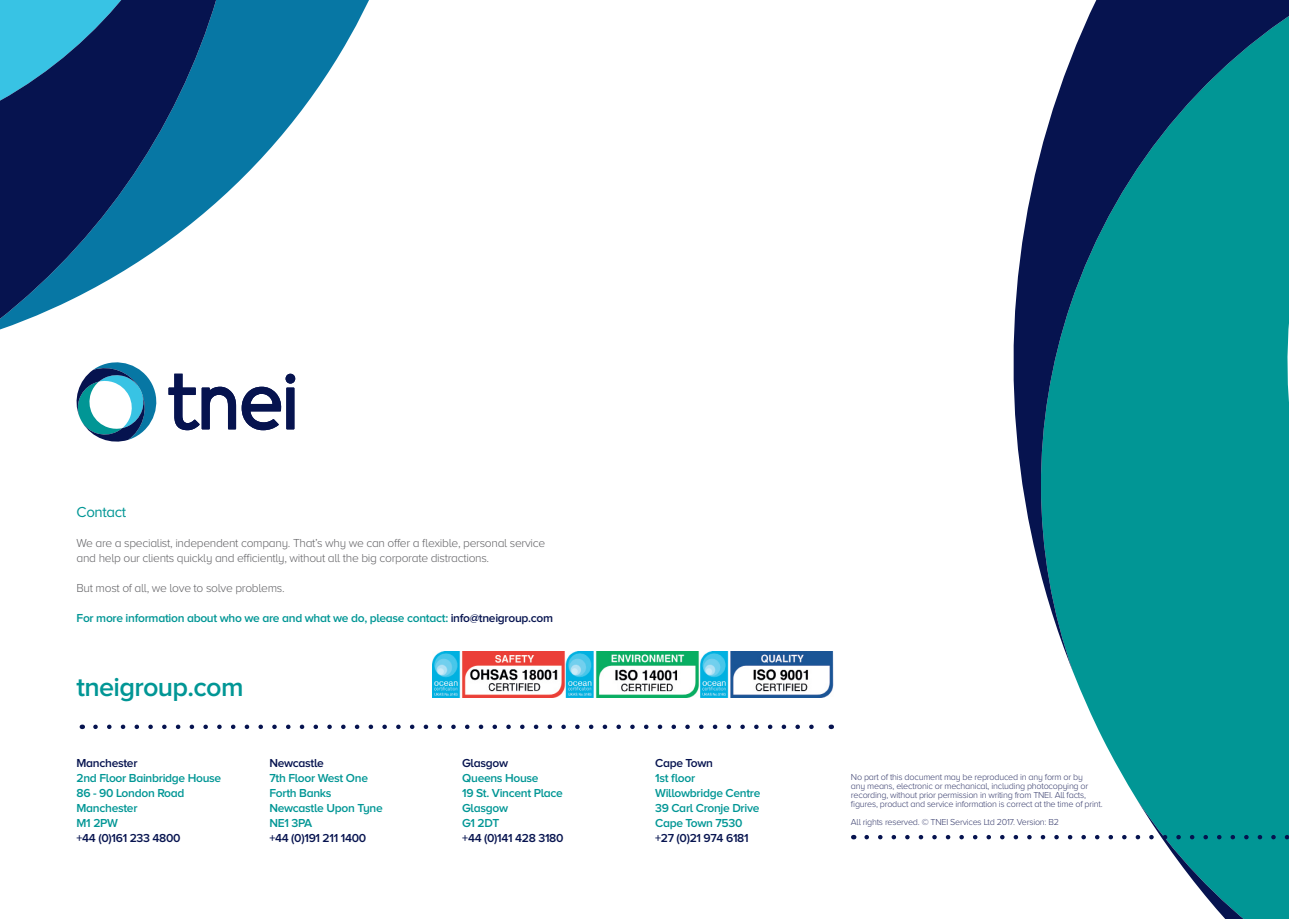
<style>
.page{position:relative;width:1289px;height:919px;background:#fff}
.page>*{position:absolute;margin:0;border:0;box-sizing:border-box;transform-origin:0 0}
.t1{font:600 27px "Proxima Nova A";letter-spacing:-.025em;color:#019695}
.t2{font:15px "Proxima Nova A";letter-spacing:-.025em;color:#019695}
.t3{font:600 12px "Proxima Nova A";letter-spacing:-.025em;color:#019695}
.t4{font:300 12px/15px "Proxima Nova A";letter-spacing:-.025em;color:#636366}
.t5{font:600 12px "Proxima Nova A";letter-spacing:-.025em;color:#06134f}
.t6{font:300 9px/9px "Proxima Nova A";letter-spacing:-.025em;color:#383d6d}
.s1{color:#06134f}
</style>
<div class="page">
<svg style="left:95px;top:724px;width:719px;height:5px"></svg>
<svg style="left:1029px;top:672px;width:108px;height:168px"></svg>
<svg style="left:1013px;top:0;width:275px;height:672px;background:#297289"></svg>
<div style="left:1137px;top:174px;width:151px;height:744px;background:#019695"></div>
<svg style="left:308px;top:0;width:61px;height:102px;fill:#0777a4"></svg>
<svg style="left:0;top:0;width:308px;height:380px"></svg>
<svg style="left:866px;top:834px;width:423px;height:5px"></svg>
<svg style="left:73px;top:357px;width:89px;height:85px"></svg>
<svg style="left:168px;top:373px;width:127px;height:57px"></svg>
<img style="left:433px;top:652px;width:400px;height:45px">
<p class="t2" style="left:77px;top:504px;width:51px">Contact</p>
<p class="t4" style="left:77px;top:535px;width:470px">We are a specialist, independent company. That’s why we can offer a flexible, personal service and help our clients quickly and efficiently, without all the big corporate distractions.</p>
<p class="t4" style="left:77px;top:580px;width:210px">But most of all, we love to solve problems.</p>
<p class="t3" style="left:77px;top:611px;width:478px">For more information about who we are and what we do, please contact: <span class="s1">info@tneigroup.com</span></p>
<p class="t1" style="left:77px;top:671px;width:168px">tneigroup.com</p>
<p class="t5" style="left:77px;top:755px;width:62px">Manchester</p>
<p class="t3" style="left:77px;top:770px;width:146px">2nd Floor Bainbridge House</p>
<p class="t3" style="left:77px;top:785px;width:109px">86 - 90 London Road</p>
<p class="t3" style="left:77px;top:800px;width:62px">Manchester</p>
<p class="t3" style="left:77px;top:815px;width:43px">M1 2PW</p>
<p class="t5" style="left:77px;top:830px;width:106px">+44 (0)161 233 4800</p>
<p class="t5" style="left:269px;top:755px;width:56px">Newcastle</p>
<p class="t3" style="left:269px;top:770px;width:100px">7th Floor West One</p>
<p class="t3" style="left:269px;top:785px;width:64px">Forth Banks</p>
<p class="t3" style="left:269px;top:800px;width:115px">Newcastle Upon Tyne</p>
<p class="t3" style="left:269px;top:815px;width:44px">NE1 3PA</p>
<p class="t5" style="left:269px;top:830px;width:98px">+44 (0)191 211 1400</p>
<p class="t5" style="left:462px;top:755px;width:47px">Glasgow</p>
<p class="t3" style="left:462px;top:770px;width:78px">Queens House</p>
<p class="t3" style="left:462px;top:785px;width:102px">19 St. Vincent Place</p>
<p class="t3" style="left:462px;top:800px;width:47px">Glasgow</p>
<p class="t3" style="left:462px;top:815px;width:39px">G1 2DT</p>
<p class="t5" style="left:462px;top:830px;width:103px">+44 (0)141 428 3180</p>
<p class="t5" style="left:655px;top:755px;width:59px">Cape Town</p>
<p class="t3" style="left:655px;top:770px;width:42px">1st floor</p>
<p class="t3" style="left:655px;top:785px;width:107px">Willowbridge Centre</p>
<p class="t3" style="left:655px;top:800px;width:106px">39 Carl Cronje Drive</p>
<p class="t3" style="left:655px;top:815px;width:89px">Cape Town 7530</p>
<p class="t5" style="left:655px;top:830px;width:95px">+27 (0)21 974 6181</p>
<p class="t6" style="left:851px;top:772px;width:253px">No part of this document may be reproduced in any form or by<br>any means, electronic or mechanical, including photocopying or recording, without prior permission in writing from TNEI. All facts, figures, product and service information is correct at the time of print.</p>
<p class="t6" style="left:851px;top:817px;width:209px">All rights reserved. © TNEI Services Ltd 2017. Version: B2</p>
</div>
